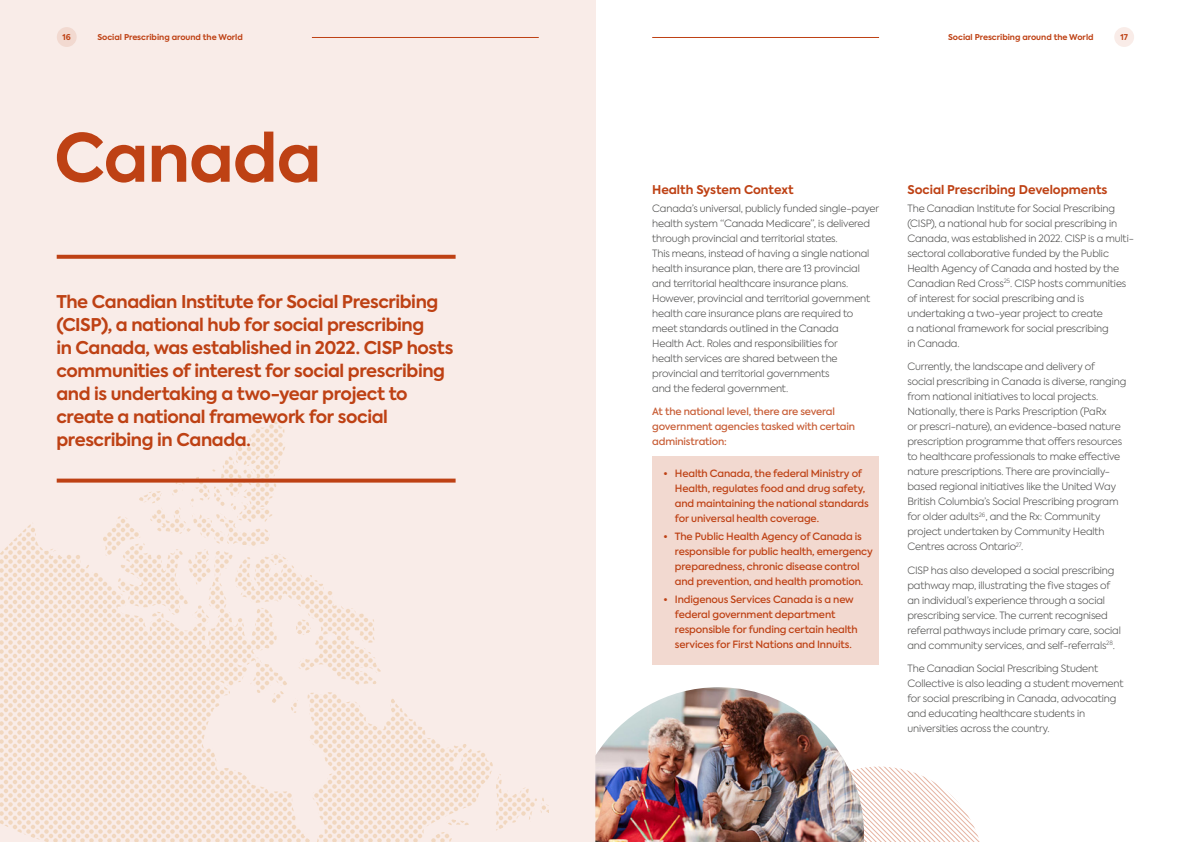
<style>
.page{position:relative;width:1191px;height:842px;background:#fff}
.page>*{position:absolute;margin:0;border:0;box-sizing:border-box;transform-origin:0 0}
.t1{font:700 66px "Axiforma";letter-spacing:-.015em;color:#be4114}
.t2{font:700 17.5px/23px "Axiforma";letter-spacing:-.02em;color:#be4114}
.t3{font:700 12px "Axiforma";color:#be4114}
.t4{font:300 10px/15px "Axiforma";letter-spacing:-.015em;color:#4a4a49}
.t5{font:500 10px/15px "Axiforma";letter-spacing:-.01em;color:#be4114}
.t6{font:500 10px/15px "Axiforma";letter-spacing:-.015em;color:#c85e37}
.t7{font:700 8px "Axiforma";color:#be4114}
</style>
<div class="page">
<svg style="left:864px;top:766px;width:116px;height:76px"></svg>
<div style="left:0;top:0;width:595px;height:842px;background:#f9ece8"></div>
<svg style="left:0;top:524px;width:493px;height:318px"></svg>
<svg style="left:496px;top:774px;width:53px;height:57px"></svg>
<svg style="left:446px;top:819px;width:26px;height:7px"></svg>
<svg style="left:100px;top:421px;width:282px;height:292px"></svg>
<div style="left:652px;top:456px;width:227px;height:83px;background:#f2d9d0"></div>
<div style="left:652px;top:518px;width:227px;height:83px;background:#f2d9d0"></div>
<div style="left:652px;top:581px;width:227px;height:84px;background:#f2d9d0"></div>
<svg style="left:57px;top:255px;width:398px;height:4px;background:#c14a20"></svg>
<svg style="left:57px;top:479px;width:398px;height:4px;background:#c35128"></svg>
<img style="left:595px;top:687px;width:269px;height:155px">
<div style="left:1114px;top:27px;width:20px;height:20px;background:#f9ece8;border-radius:50%"></div>
<hr style="left:652px;top:37px;width:227px;height:1px;background:#be4114">
<div style="left:57px;top:27px;width:20px;height:20px;background:#f2d9d0;border-radius:50%"></div>
<hr style="left:312px;top:37px;width:227px;height:1px;background:#be4114">
<p class="t7" style="left:63px;top:32px;width:10px">16</p>
<p class="t7" style="left:97px;top:32px;width:147px">Social Prescribing around the World</p>
<p class="t7" style="left:948px;top:32px;width:147px">Social Prescribing around the World</p>
<p class="t7" style="left:1120px;top:32px;width:9px">17</p>
<h1 class="t1" style="left:54px;top:113px;width:269px">Canada</h1>
<p class="t2" style="left:56px;top:290px;width:398px">The Canadian Institute for Social Prescribing (CISP), a national hub for social prescribing<br>in Canada, was established in 2022. CISP hosts communities of interest for social prescribing and is undertaking a two-year project to create a national framework for social prescribing in Canada.</p>
<p class="t3" style="left:652px;top:181px;width:143px">Health System Context</p>
<p class="t4" style="left:652px;top:200px;width:228px">Canada’s universal, publicly funded single-payer health system “Canada Medicare”, is delivered through provincial and territorial states.<br>This means, instead of having a single national health insurance plan, there are 13 provincial and territorial healthcare insurance plans.<br>However, provincial and territorial government health care insurance plans are required to meet standards outlined in the Canada<br>Health Act. Roles and responsibilities for<br>health services are shared between the provincial and territorial governments<br>and the federal government.</p>
<p class="t6" style="left:652px;top:404px;width:204px">At the national level, there are several government agencies tasked with certain administration:</p>
<p class="t5" style="left:675px;top:466px;width:195px;text-indent:-11px">• Health Canada, the federal Ministry of Health, regulates food and drug safety, and maintaining the national standards for universal health coverage.</p>
<p class="t5" style="left:675px;top:529px;width:199px;text-indent:-11px">• The Public Health Agency of Canada is responsible for public health, emergency preparedness, chronic disease control and prevention, and health promotion.</p>
<p class="t5" style="left:675px;top:592px;width:184px;text-indent:-11px">• Indigenous Services Canada is a new federal government department responsible for funding certain health services for First Nations and Innuits.</p>
<p class="t3" style="left:907px;top:181px;width:202px">Social Prescribing Developments</p>
<p class="t4" style="left:907px;top:200px;width:228px">The Canadian Institute for Social Prescribing (CISP), a national hub for social prescribing in Canada, was established in 2022. CISP is a multi&shy;sectoral collaborative funded by the Public Health Agency of Canada and hosted by the Canadian Red Cross<sup>25</sup>. CISP hosts communities of interest for social prescribing and is undertaking a two-year project to create<br>a national framework for social prescribing<br>in Canada.</p>
<p class="t4" style="left:907px;top:359px;width:220px">Currently, the landscape and delivery of<br>social prescribing in Canada is diverse, ranging from national initiatives to local projects.<br>Nationally, there is Parks Prescription (PaRx<br>or prescri-nature), an evidence-based nature prescription programme that offers resources to healthcare professionals to make effective nature prescriptions. There are provincially&shy;based regional initiatives like the United Way British Columbia’s Social Prescribing program for older adults<sup>26</sup>, and the Rx: Community project undertaken by Community Health Centres across Ontario<sup>27</sup>.</p>
<p class="t4" style="left:907px;top:562px;width:215px">CISP has also developed a social prescribing pathway map, illustrating the five stages of an individual’s experience through a social prescribing service. The current recognised referral pathways include primary care, social and community services, and self-referrals<sup>28</sup>.</p>
<p class="t4" style="left:907px;top:661px;width:217px">The Canadian Social Prescribing Student Collective is also leading a student movement for social prescribing in Canada, advocating and educating healthcare students in universities across the country.</p>
</div>
